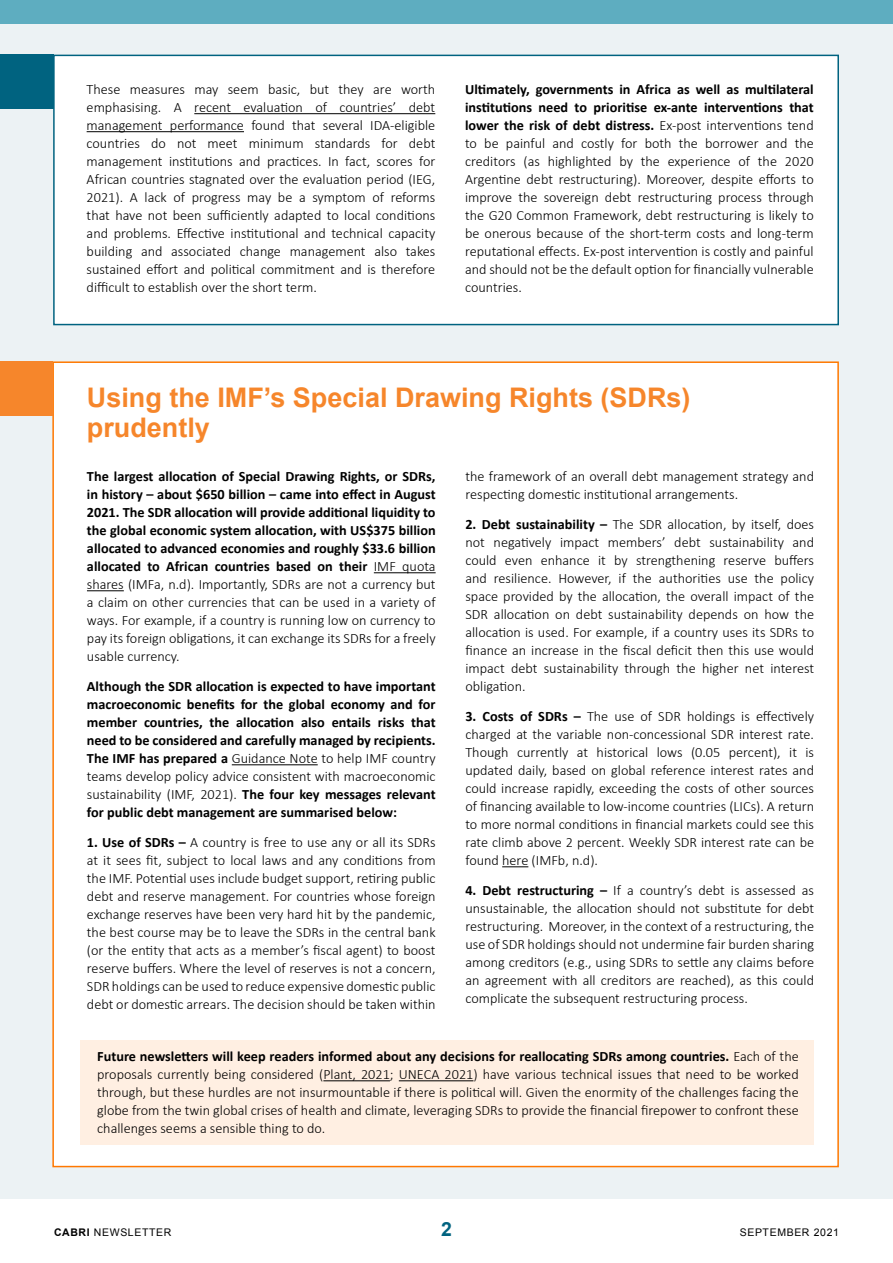
<style>
.page{position:relative;width:893px;height:1263px;background:#ecf2f4}
.page>*{position:absolute;margin:0;border:0;box-sizing:border-box;transform-origin:0 0}
.t1{font:700 27px/30px "Arial";color:#f6862b}
.t2{font:700 19.5px "Arial";color:#006380}
.t3{font:300 14.25px/18px "Calibri";color:#000;text-align:justify}
.t4{font:700 14.25px/18px "Calibri";color:#000;text-align:justify}
.t5{font:10.5px "Arial";letter-spacing:.06em;color:#000}
.s1{font-weight:700}
.s2{font-weight:300}
</style>
<div class="page">
<div style="left:52px;top:361px;width:787px;height:806px;background:#fff;border:2px solid #ff7800"></div>
<hr style="left:374px;top:572px;width:62px;height:1px;background:#000">
<hr style="left:87px;top:590px;width:37px;height:1px;background:#000">
<hr style="left:232px;top:764px;width:86px;height:1px;background:#000">
<svg style="left:502px;top:866px;width:26px;height:1px"></svg>
<div style="left:53px;top:55px;width:786px;height:270px;background:#fff;border:2px solid #006380"></div>
<div style="left:81px;top:1040px;width:733px;height:105px;background:#ffefe2"></div>
<div style="left:0;top:55px;width:54px;height:54px;background:#006380"></div>
<div style="left:0;top:361px;width:52px;height:55px;background:#f6862b"></div>
<hr style="left:194px;top:113px;width:241px;height:1px;background:#000">
<hr style="left:87px;top:131px;width:157px;height:1px;background:#000">
<hr style="left:323px;top:1080px;width:67px;height:1px;background:#000">
<hr style="left:399px;top:1080px;width:74px;height:1px;background:#000">
<div style="left:0;top:1199px;width:893px;height:64px;background:#fff"></div>
<div style="left:0;top:0;width:893px;height:24px;background:#5eadc0"></div>
<p class="t3" style="left:87px;top:80px;width:350px">These measures may seem basic, but they are worth emphasising. A recent evaluation of countries’ debt management performance found that several IDA-eligible countries do not meet minimum standards for debt management institutions and practices. In fact, scores for African countries stagnated over the evaluation period (IEG, 2021). A lack of progress may be a symptom of reforms that have not been sufficiently adapted to local conditions and problems. Effective institutional and technical capacity building and associated change management also takes sustained effort and political commitment and is therefore difficult to establish over the short term.</p>
<p class="t3" style="left:465px;top:80px;width:350px"><span class="s1">Ultimately, governments in Africa as well as multilateral institutions need to prioritise ex-ante interventions that lower the risk of debt distress.</span> Ex-post interventions tend to be painful and costly for both the borrower and the creditors (as highlighted by the experience of the 2020<br>Argentine debt restructuring). Moreover, despite efforts to improve the sovereign debt restructuring process through the G20 Common Framework, debt restructuring is likely to be onerous because of the short-term costs and long-term reputational effects. Ex-post intervention is costly and painful and should not be the default option for financially vulnerable countries.</p>
<h1 class="t1" style="left:87px;top:384px;width:605px">Using the IMF’s Special Drawing Rights (SDRs) prudently</h1>
<p class="t4" style="left:87px;top:467px;width:350px">The largest allocation of Special Drawing Rights, or SDRs, in history – about $650 billion – came into effect in August 2021. The SDR allocation will provide additional liquidity to the global economic system allocation, with US$375 billion allocated to advanced economies and roughly $33.6 billion allocated to African countries based on their <span class="s2">IMF quota shares (IMFa, n.d). Importantly, SDRs are not a currency but a claim on other currencies that can be used in a variety of ways. For example, if a country is running low on currency to pay its foreign obligations, it can exchange its SDRs for a freely usable currency.</span></p>
<p class="t4" style="left:87px;top:677px;width:350px">Although the SDR allocation is expected to have important macroeconomic benefits for the global economy and for member countries, the allocation also entails risks that need to be considered and carefully managed by recipients.<br>The IMF has prepared a <span class="s2">Guidance Note to help IMF country teams develop policy advice consistent with macroeconomic sustainability (IMF, 2021).</span> The four key messages relevant for public debt management are summarised below:</p>
<p class="t3" style="left:87px;top:833px;width:350px"><span class="s1">1. Use of SDRs –</span> A country is free to use any or all its SDRs at it sees fit, subject to local laws and any conditions from the IMF. Potential uses include budget support, retiring public debt and reserve management. For countries whose foreign exchange reserves have been very hard hit by the pandemic, the best course may be to leave the SDRs in the central bank (or the entity that acts as a member’s fiscal agent) to boost reserve buffers. Where the level of reserves is not a concern, SDR holdings can be used to reduce expensive domestic public debt or domestic arrears. The decision should be taken within</p>
<p class="t3" style="left:465px;top:467px;width:350px">the framework of an overall debt management strategy and respecting domestic institutional arrangements.</p>
<p class="t3" style="left:465px;top:515px;width:350px"><span class="s1">2. Debt sustainability –</span> The SDR allocation, by itself, does not negatively impact members’ debt sustainability and could even enhance it by strengthening reserve buffers and resilience. However, if the authorities use the policy space provided by the allocation, the overall impact of the SDR allocation on debt sustainability depends on how the allocation is used. For example, if a country uses its SDRs to finance an increase in the fiscal deficit then this use would impact debt sustainability through the higher net interest obligation.</p>
<p class="t3" style="left:465px;top:707px;width:350px"><span class="s1">3. Costs of SDRs –</span> The use of SDR holdings is effectively charged at the variable non-concessional SDR interest rate.<br>Though currently at historical lows (0.05 percent), it is updated daily, based on global reference interest rates and could increase rapidly, exceeding the costs of other sources of financing available to low-income countries (LICs). A return to more normal conditions in financial markets could see this rate climb above 2 percent. Weekly SDR interest rate can be found here (IMFb, n.d).</p>
<p class="t3" style="left:465px;top:881px;width:350px"><span class="s1">4. Debt restructuring –</span> If a country’s debt is assessed as unsustainable, the allocation should not substitute for debt restructuring. Moreover, in the context of a restructuring, the use of SDR holdings should not undermine fair burden sharing among creditors (e.g., using SDRs to settle any claims before an agreement with all creditors are reached), as this could complicate the subsequent restructuring process.</p>
<p class="t3" style="left:97px;top:1047px;width:703px"><span class="s1">Future newsletters will keep readers informed about any decisions for reallocating SDRs among countries.</span> Each of the proposals currently being considered (Plant, 2021; UNECA 2021) have various technical issues that need to be worked through, but these hurdles are not insurmountable if there is political will. Given the enormity of the challenges facing the globe from the twin global crises of health and climate, leveraging SDRs to provide the financial firepower to confront these challenges seems a sensible thing to do.</p>
<p class="t5" style="left:54px;top:1225px;width:119px"><span class="s1">CABRI</span> NEWSLETTER</p>
<h2 class="t2" style="left:441px;top:1216px;width:12px">2</h2>
<p class="t5" style="left:740px;top:1225px;width:101px">SEPTEMBER 2021</p>
</div>
